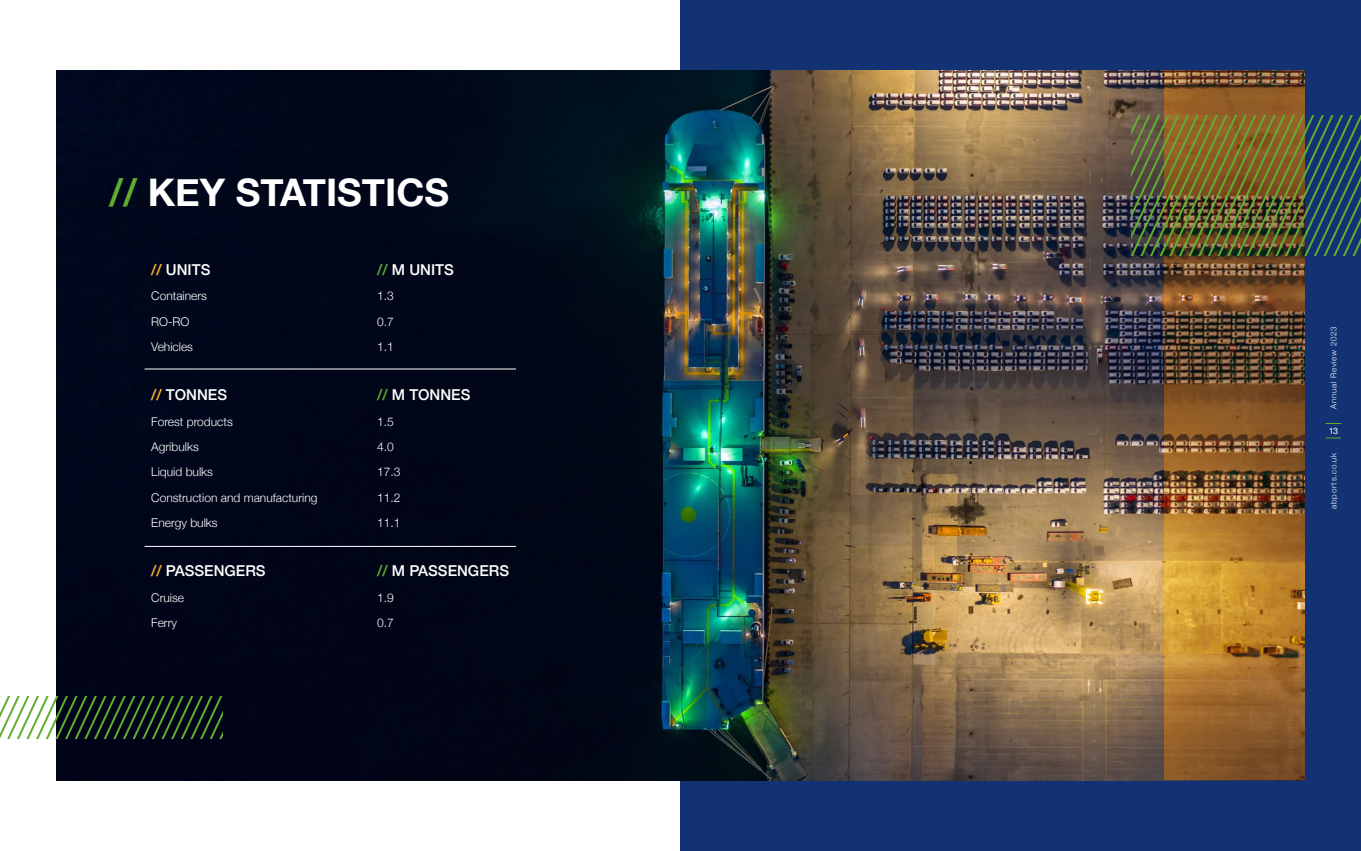
<style>
.page{position:relative;width:1361px;height:851px;background:#fff}
.page>*{position:absolute;margin:0;border:0;box-sizing:border-box;transform-origin:0 0}
.t1{font:700 38px "Helvetica Neue";color:#fff}
.t2{font:500 15px "Helvetica Neue";color:#fff}
.t3{font:300 12px/25.3px "Helvetica Neue";color:#fff}
.t4{font:9px "Helvetica Neue";color:#fff}
.t5{font:300 8px "Helvetica Neue";letter-spacing:.09em;color:#fff}
.s1{color:#60ad30}
.s2{color:#ffad30}
</style>
<div class="page">
<div style="left:1113px;top:0;width:248px;height:850px;background:#123274"></div>
<svg style="left:1325px;top:423px;width:16px;height:1px"></svg>
<svg style="left:1325px;top:437px;width:16px;height:1px"></svg>
<div style="left:680px;top:0;width:465px;height:850px;background:#123274"></div>
<img style="left:57px;top:71px;width:1107px;height:709px">
<img style="left:1164px;top:71px;width:140px;height:709px">
<svg style="left:0;top:696px;width:223px;height:42px"></svg>
<img style="left:1131px;top:115px;width:230px;height:140px">
<hr style="left:145px;top:369px;width:371px;height:1px;background:#fff">
<hr style="left:145px;top:546px;width:371px;height:1px;background:#fff">
<h1 class="t1" style="left:109px;top:162px;width:341px"><span class="s1">//</span> KEY STATISTICS</h1>
<p class="t2" style="left:151px;top:257px;width:61px"><span class="s2">//</span> UNITS</p>
<p class="t3" style="left:151px;top:282px;width:57px">Containers<br>RO-RO<br>Vehicles</p>
<p class="t2" style="left:151px;top:383px;width:77px"><span class="s2">//</span> TONNES</p>
<p class="t3" style="left:151px;top:407px;width:168px">Forest products<br>Agribulks<br>Liquid bulks<br>Construction and manufacturing<br>Energy bulks</p>
<p class="t2" style="left:151px;top:559px;width:116px"><span class="s2">//</span> PASSENGERS</p>
<p class="t3" style="left:151px;top:584px;width:34px">Cruise<br>Ferry</p>
<p class="t2" style="left:377px;top:257px;width:78px"><span class="s1">//</span> M UNITS</p>
<p class="t3" style="left:377px;top:282px;width:18px;text-align:justify">1.3<br>0.7<br>1.1</p>
<p class="t2" style="left:377px;top:383px;width:95px"><span class="s1">//</span> M TONNES</p>
<p class="t3" style="left:377px;top:407px;width:25px">1.5<br>4.0<br>17.3<br>11.2<br>11.1</p>
<p class="t2" style="left:377px;top:559px;width:133px"><span class="s1">//</span> M PASSENGERS</p>
<p class="t3" style="left:377px;top:584px;width:18px">1.9<br>0.7</p>
<p class="t5" style="left:1327px;top:408px;width:83px;rotate:-90deg">Annual Review 2023</p>
<p class="t4" style="left:1328px;top:424px;width:11px">13</p>
<p class="t5" style="left:1327px;top:508px;width:58px;rotate:-90deg">abports.co.uk</p>
</div>
